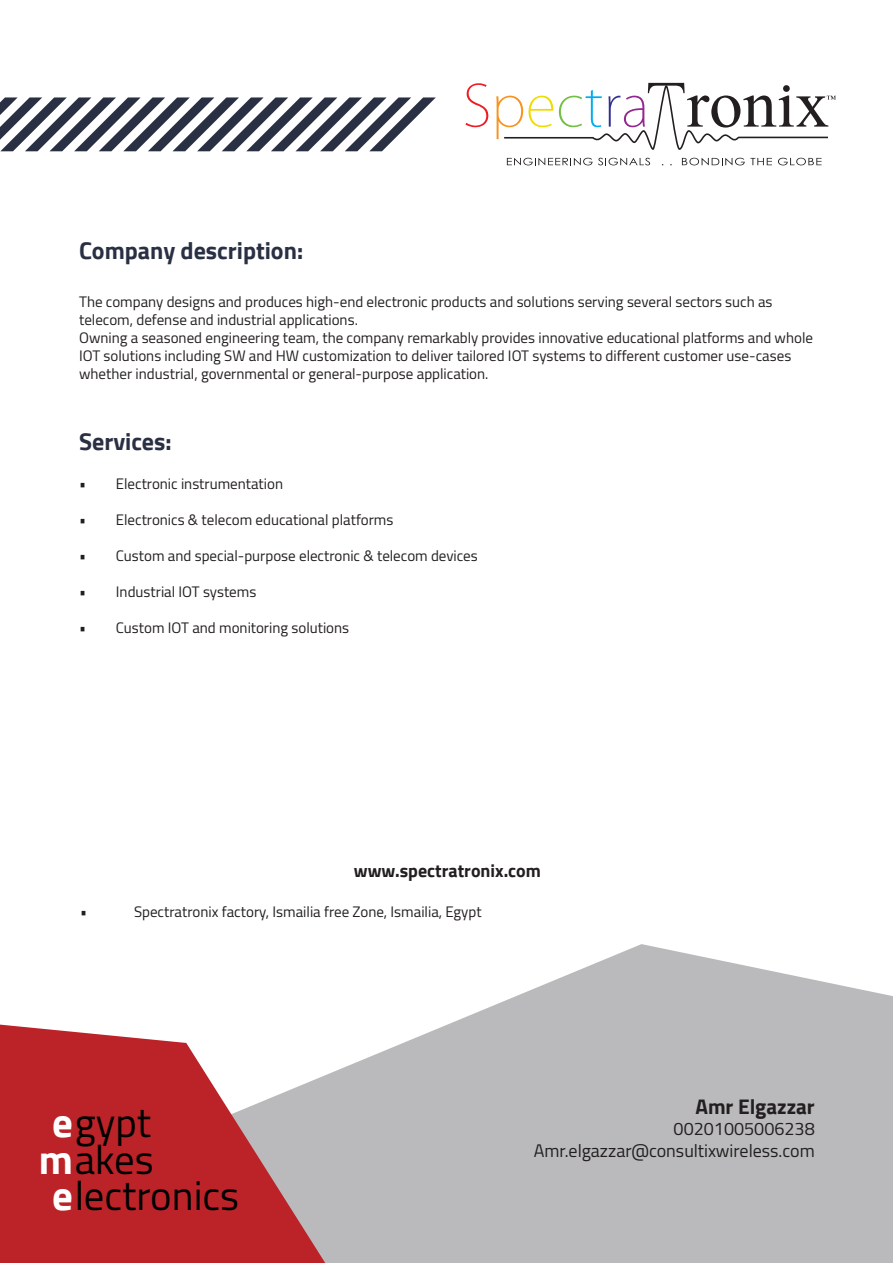
<style>
.page{position:relative;width:893px;height:1263px;background:#fff}
.page>*{position:absolute;margin:0;border:0;box-sizing:border-box;transform-origin:0 0}
.t1{font:40.8px "Cairo";color:#010101}
.t2{font:700 24px "Cairo";color:#2a3043}
.t3{font:700 21px "Cairo";color:#231f20}
.t4{font:18px/21.6px "Cairo";color:#231f20;text-align:right}
.t5{font:700 18px "Cairo";color:#231f20}
.t6{font:15px/18px "Cairo";color:#231f20}
.s1{font-weight:700;color:#fff}
</style>
<div class="page">
<svg style="left:325px;top:944px;width:568px;height:319px;background:#c4c4c6"></svg>
<svg style="left:0;top:1024px;width:325px;height:239px;background:#c45356"></svg>
<svg style="left:0;top:97px;width:436px;height:54px"></svg>
<svg style="left:465px;top:83px;width:23px;height:44px"></svg>
<svg style="left:507px;top:158px;width:143px;height:7px"></svg>
<svg style="left:682px;top:158px;width:90px;height:7px"></svg>
<svg style="left:778px;top:158px;width:44px;height:7px"></svg>
<svg style="left:496px;top:83px;width:340px;height:67px"></svg>
<h2 class="t2" style="left:79px;top:237px;width:225px">Company description:</h2>
<p class="t6" style="left:79px;top:293px;width:735px">The company designs and produces high-end electronic products and solutions serving several sectors such as telecom, defense and industrial applications.<br>Owning a seasoned engineering team, the company remarkably provides innovative educational platforms and whole IOT solutions including SW and HW customization to deliver tailored IOT systems to different customer use-cases whether industrial, governmental or general-purpose application.</p>
<h2 class="t2" style="left:79px;top:428px;width:94px">Services:</h2>
<p class="t6" style="left:79px;top:475px;width:205px">• Electronic instrumentation</p>
<p class="t6" style="left:79px;top:511px;width:316px">• Electronics &amp; telecom educational platforms</p>
<p class="t6" style="left:79px;top:547px;width:400px">• Custom and special-purpose electronic &amp; telecom devices</p>
<p class="t6" style="left:79px;top:583px;width:179px">• Industrial IOT systems</p>
<p class="t6" style="left:79px;top:619px;width:272px">• Custom IOT and monitoring solutions</p>
<p class="t5" style="left:354px;top:860px;width:189px">www.spectratronix.com</p>
<p class="t6" style="left:80px;top:902px;width:9px">•</p>
<p class="t6" style="left:134px;top:902px;width:349px">Spectratronix factory, Ismailia free Zone, Ismailia, Egypt</p>
<h1 class="t1" style="left:52px;top:1089px;width:100px"><span class="s1">e</span>gypt</h1>
<h1 class="t1" style="left:39px;top:1125px;width:116px"><span class="s1">m</span>akes</h1>
<h1 class="t1" style="left:52px;top:1162px;width:188px"><span class="s1">e</span>lectronics</h1>
<h3 class="t3" style="left:695px;top:1094px;width:121px">Amr Elgazzar</h3>
<p class="t4" style="left:534px;top:1118px;width:283px">00201005006238<br>Amr.elgazzar@consultixwireless.com</p>
</div>
